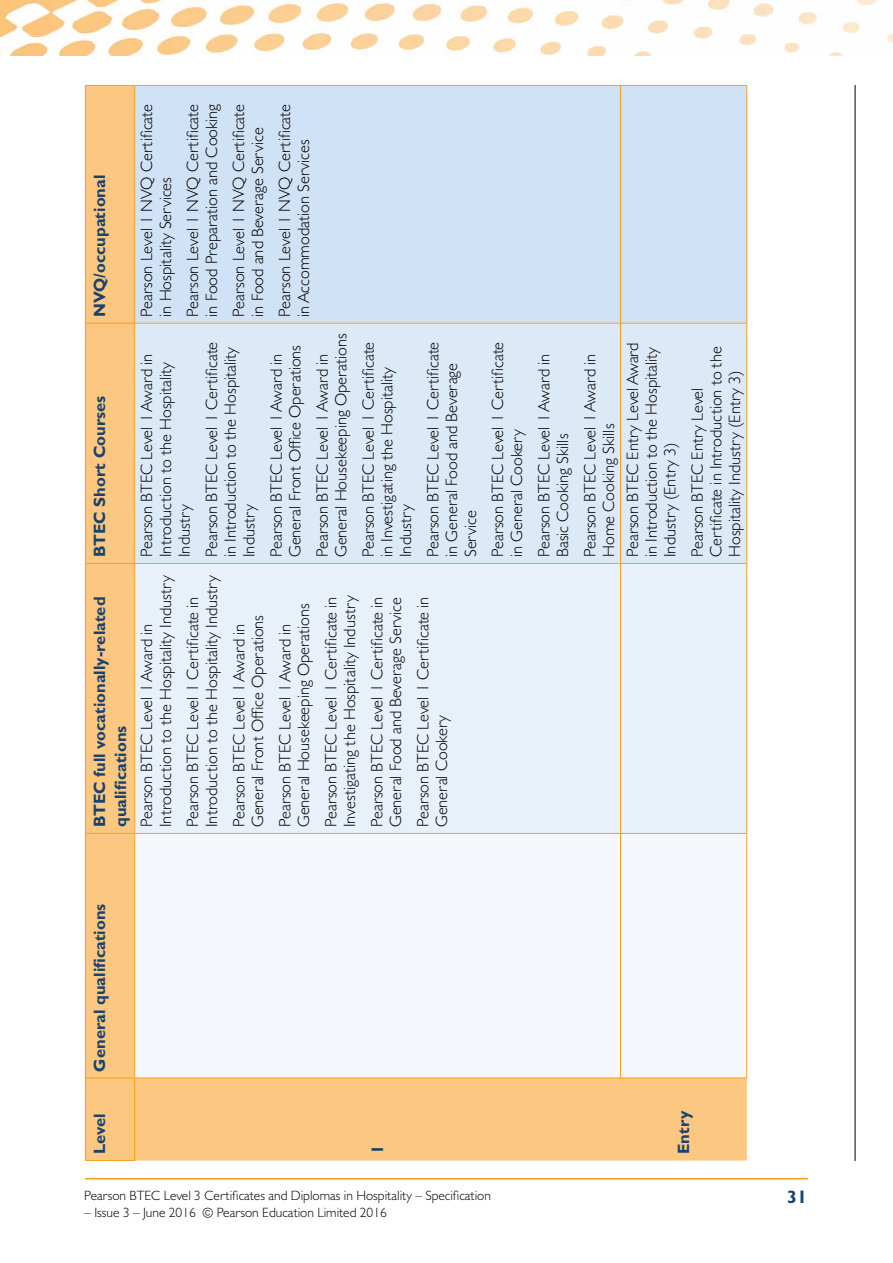
<style>
.page{position:relative;width:893px;height:1263px;background:#fff}
.page>*{position:absolute;margin:0;border:0;box-sizing:border-box;transform-origin:0 0}
.t1{font:700 18px "Gill Sans MT Pro";color:#18426f}
.t2{font:300 16.5px/18.8px "Gill Sans MT Pro";color:#000}
.t3{font:700 16.5px/21px "Gill Sans MT Pro";color:#18426f}
.t4{font:300 13.5px "Gill Sans MT Pro";color:#000}
</style>
<div class="page">
<hr style="left:85px;top:1178px;width:723px;height:1px;background:#f6a01a">
<img style="left:0;top:0;width:893px;height:55px">
<div style="left:86px;top:86px;width:661px;height:1074px;background:#fbc781"></div>
<div style="left:135px;top:834px;width:611px;height:243px;background:#f4f8fc"></div>
<div style="left:135px;top:564px;width:611px;height:269px;background:#e8f0f9"></div>
<div style="left:135px;top:324px;width:611px;height:239px;background:#dce9f7"></div>
<div style="left:135px;top:86px;width:611px;height:237px;background:#d0e2f5"></div>
<hr style="left:86px;top:1160px;width:48px;height:1px;background:#f6a01a">
<hr style="left:85px;top:1078px;width:1px;height:83px;background:#f6a01a">
<hr style="left:134px;top:1078px;width:1px;height:83px;background:#f6a01a">
<hr style="left:86px;top:1077px;width:48px;height:1px;background:#f6a01a">
<hr style="left:85px;top:833px;width:1px;height:245px;background:#f6a01a">
<hr style="left:134px;top:833px;width:1px;height:245px;background:#f6a01a">
<hr style="left:86px;top:833px;width:48px;height:1px;background:#f6a01a">
<hr style="left:85px;top:563px;width:1px;height:270px;background:#f6a01a">
<hr style="left:134px;top:563px;width:1px;height:270px;background:#f6a01a">
<hr style="left:86px;top:563px;width:48px;height:1px;background:#f6a01a">
<hr style="left:85px;top:323px;width:1px;height:240px;background:#f6a01a">
<hr style="left:134px;top:323px;width:1px;height:240px;background:#f6a01a">
<hr style="left:86px;top:323px;width:48px;height:1px;background:#f6a01a">
<hr style="left:86px;top:85px;width:48px;height:1px;background:#f6a01a">
<hr style="left:85px;top:85px;width:1px;height:238px;background:#f6a01a">
<hr style="left:134px;top:85px;width:1px;height:238px;background:#f6a01a">
<hr style="left:135px;top:1077px;width:485px;height:1px;background:#f6a01a">
<hr style="left:135px;top:833px;width:485px;height:1px;background:#f6a01a">
<hr style="left:135px;top:563px;width:485px;height:1px;background:#f6a01a">
<hr style="left:135px;top:323px;width:485px;height:1px;background:#f6a01a">
<hr style="left:135px;top:85px;width:485px;height:1px;background:#f6a01a">
<hr style="left:621px;top:1077px;width:125px;height:1px;background:#f6a01a">
<hr style="left:620px;top:833px;width:1px;height:245px;background:#f6a01a">
<hr style="left:746px;top:833px;width:1px;height:245px;background:#f6a01a">
<hr style="left:621px;top:833px;width:125px;height:1px;background:#f6a01a">
<hr style="left:620px;top:563px;width:1px;height:270px;background:#f6a01a">
<hr style="left:746px;top:563px;width:1px;height:270px;background:#f6a01a">
<hr style="left:621px;top:563px;width:125px;height:1px;background:#f6a01a">
<hr style="left:620px;top:323px;width:1px;height:240px;background:#f6a01a">
<hr style="left:746px;top:323px;width:1px;height:240px;background:#f6a01a">
<hr style="left:621px;top:323px;width:125px;height:1px;background:#f6a01a">
<hr style="left:621px;top:85px;width:125px;height:1px;background:#f6a01a">
<hr style="left:620px;top:85px;width:1px;height:238px;background:#f6a01a">
<hr style="left:746px;top:85px;width:1px;height:238px;background:#f6a01a">
<hr style="left:855px;top:85px;width:1px;height:1076px;background:#000">
<p class="t3" style="left:89px;top:317px;width:144px;rotate:-90deg">NVQ/occupational</p>
<p class="t3" style="left:89px;top:557px;width:163px;rotate:-90deg">BTEC Short Courses</p>
<p class="t3" style="left:89px;top:827px;width:232px;rotate:-90deg">BTEC full vocationally-related qualifications</p>
<p class="t2" style="left:137px;top:317px;width:214px;rotate:-90deg">Pearson Level 1 NVQ Certificate in Hospitality Services</p>
<p class="t2" style="left:183px;top:317px;width:215px;rotate:-90deg">Pearson Level 1 NVQ Certificate in Food Preparation and Cooking</p>
<p class="t2" style="left:229px;top:317px;width:214px;rotate:-90deg">Pearson Level 1 NVQ Certificate in Food and Beverage Service</p>
<p class="t2" style="left:275px;top:317px;width:214px;rotate:-90deg">Pearson Level 1 NVQ Certificate in Accommodation Services</p>
<p class="t2" style="left:137px;top:557px;width:205px;rotate:-90deg">Pearson BTEC Level 1 Award in<br>Introduction to the Hospitality<br>Industry</p>
<p class="t2" style="left:202px;top:557px;width:217px;rotate:-90deg">Pearson BTEC Level 1 Certificate in Introduction to the Hospitality<br>Industry</p>
<p class="t2" style="left:267px;top:557px;width:214px;rotate:-90deg">Pearson BTEC Level 1 Award in<br>General Front Office Operations</p>
<p class="t2" style="left:313px;top:557px;width:226px;rotate:-90deg">Pearson BTEC Level 1 Award in<br>General Housekeeping Operations</p>
<p class="t2" style="left:359px;top:557px;width:217px;rotate:-90deg">Pearson BTEC Level 1 Certificate in Investigating the Hospitality<br>Industry</p>
<p class="t2" style="left:423px;top:557px;width:217px;rotate:-90deg">Pearson BTEC Level 1 Certificate in General Food and Beverage<br>Service</p>
<p class="t2" style="left:488px;top:557px;width:217px;rotate:-90deg">Pearson BTEC Level 1 Certificate in General Cookery</p>
<p class="t2" style="left:137px;top:827px;width:253px;rotate:-90deg">Pearson BTEC Level 1 Award in<br>Introduction to the Hospitality Industry</p>
<p class="t2" style="left:183px;top:827px;width:253px;rotate:-90deg">Pearson BTEC Level 1 Certificate in<br>Introduction to the Hospitality Industry</p>
<p class="t2" style="left:229px;top:827px;width:214px;rotate:-90deg">Pearson BTEC Level 1 Award in<br>General Front Office Operations</p>
<p class="t2" style="left:275px;top:827px;width:226px;rotate:-90deg">Pearson BTEC Level 1 Award in<br>General Housekeeping Operations</p>
<p class="t2" style="left:321px;top:827px;width:233px;rotate:-90deg">Pearson BTEC Level 1 Certificate in<br>Investigating the Hospitality Industry</p>
<p class="t2" style="left:367px;top:827px;width:232px;rotate:-90deg">Pearson BTEC Level 1 Certificate in<br>General Food and Beverage Service</p>
<p class="t2" style="left:413px;top:827px;width:232px;rotate:-90deg">Pearson BTEC Level 1 Certificate in<br>General Cookery</p>
<p class="t2" style="left:534px;top:557px;width:205px;rotate:-90deg">Pearson BTEC Level 1 Award in<br>Basic Cooking Skills</p>
<p class="t2" style="left:580px;top:557px;width:205px;rotate:-90deg">Pearson BTEC Level 1 Award in<br>Home Cooking Skills</p>
<p class="t2" style="left:623px;top:557px;width:216px;rotate:-90deg">Pearson BTEC Entry Level Award in Introduction to the Hospitality<br>Industry (Entry 3)</p>
<p class="t2" style="left:688px;top:557px;width:212px;rotate:-90deg">Pearson BTEC Entry Level<br>Certificate in Introduction to the<br>Hospitality Industry (Entry 3)</p>
<p class="t3" style="left:89px;top:1071px;width:170px;rotate:-90deg">General qualifications</p>
<p class="t3" style="left:89px;top:1154px;width:42px;rotate:-90deg">Level</p>
<p class="t3" style="left:367px;top:1154px;width:11px;rotate:-90deg">1</p>
<p class="t3" style="left:673px;top:1154px;width:45px;rotate:-90deg">Entry</p>
<p class="t4" style="left:84px;top:1187px;width:408px">Pearson BTEC Level 3 Certificates and Diplomas in Hospitality – Specification</p>
<p class="t1" style="left:787px;top:1186px;width:21px">31</p>
<p class="t4" style="left:84px;top:1204px;width:304px">– Issue 3 – June 2016 © Pearson Education Limited 2016</p>
</div>
